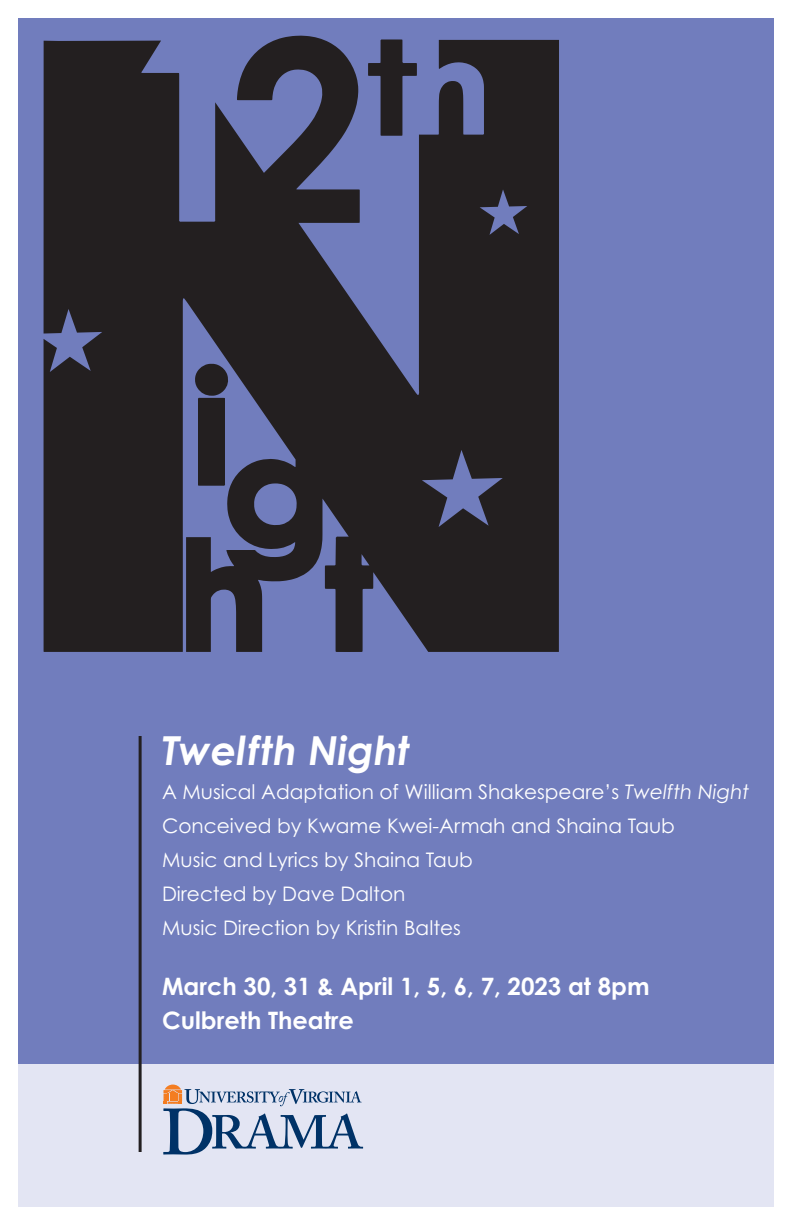
<style>
.page{position:relative;width:792px;height:1224px;background:#fff}
.page>*{position:absolute;margin:0;border:0;box-sizing:border-box;transform-origin:0 0}
.t1{font:italic 700 40px "Century Gothic";color:#fff}
.t2{font:700 24px/34px "Century Gothic";color:#fff}
.t3{font:20px/34px "Century Gothic";color:#fff}
.s1{font-style:italic}
</style>
<div class="page">
<div style="left:18px;top:1037px;width:756px;height:169px;background:#e3e5f3"></div>
<div style="left:18px;top:18px;width:756px;height:1046px;background:#717dbd"></div>
<hr style="left:139px;top:736px;width:3px;height:416px;background:#231f20">
<svg style="left:163px;top:1085px;width:200px;height:70px"></svg>
<svg style="left:44px;top:36px;width:515px;height:616px;fill:#231f20"></svg>
<h1 class="t1" style="left:162px;top:725px;width:250px">Twelfth Night</h1>
<p class="t3" style="left:162px;top:775px;width:589px">A Musical Adaptation of William Shakespeare’s <span class="s1">Twelfth Night </span>Conceived by Kwame Kwei-Armah and Shaina Taub<br>Music and Lyrics by Shaina Taub<br>Directed by Dave Dalton<br>Music Direction by Kristin Baltes</p>
<p class="t2" style="left:162px;top:969px;width:489px">March 30, 31 &amp; April 1, 5, 6, 7, 2023 at 8pm<br>Culbreth Theatre</p>
</div>
